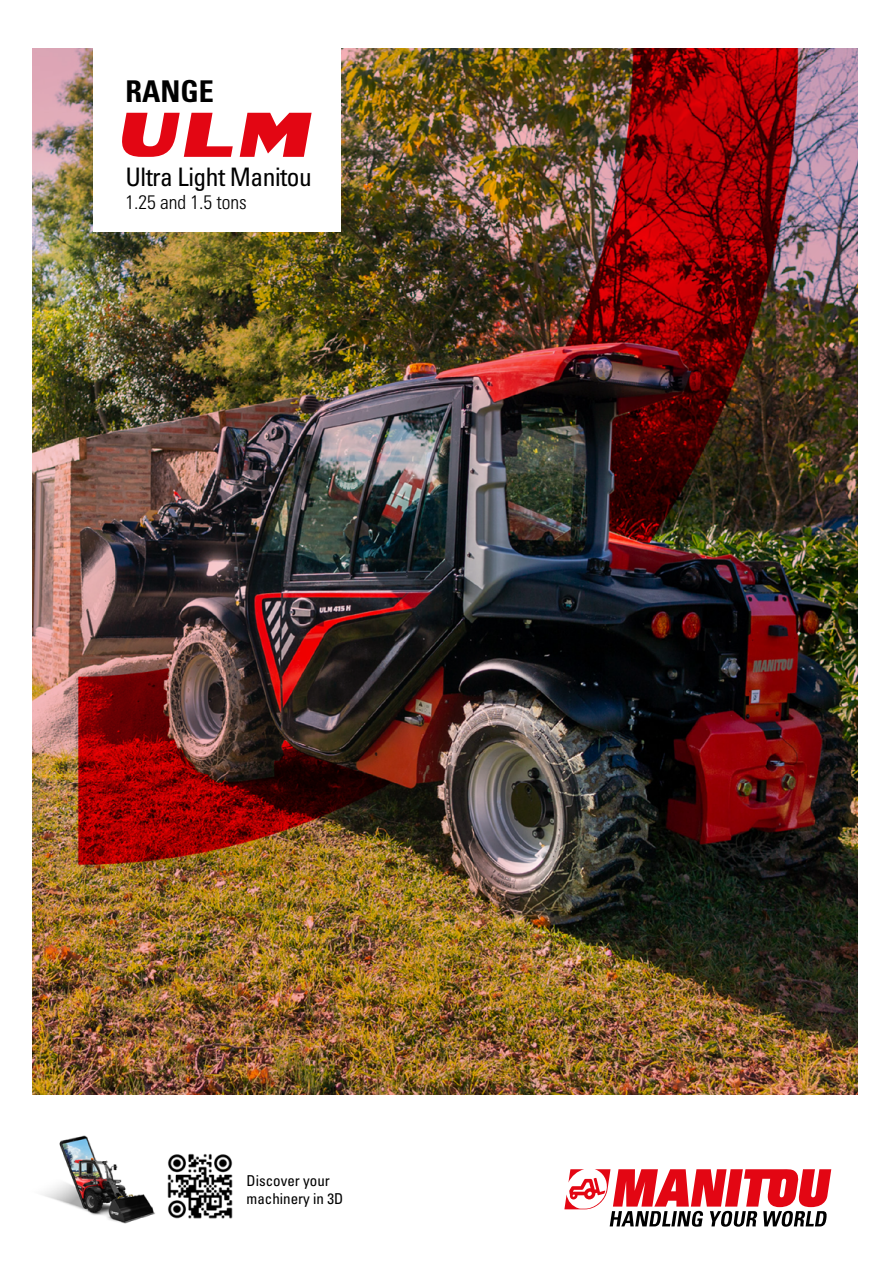
<style>
.page{position:relative;width:893px;height:1263px;background:#fff}
.page>*{position:absolute;margin:0;border:0;box-sizing:border-box;transform-origin:0 0}
.t1{font:800 63px "Manitou";color:#e30613}
.t2{font:30px "Univers LTCYR 67 Bold Cond";color:#000}
.t3{font:condensed 25.5px "Univers LTCYR 57";letter-spacing:-.02em;color:#000}
.t4{font:19.5px "Univers LTCYR 47 Light Cond";color:#000}
.t5{font:condensed 15px/18px "Univers LTCYR 57";color:#000}
</style>
<div class="page">
<img style="left:33px;top:48px;width:825px;height:1046px">
<svg style="left:564px;top:1169px;width:267px;height:58px"></svg>
<div style="left:94px;top:2px;width:247px;height:230px;background:#fff"></div>
<img style="left:42px;top:1135px;width:113px;height:89px">
<img style="left:167px;top:1153px;width:66px;height:66px">
<h2 class="t2" style="left:125px;top:73px;width:90px">RANGE</h2>
<h1 class="t1" style="left:117px;top:113px;width:200px">ULM</h1>
<h3 class="t3" style="left:125px;top:161px;width:188px">Ultra Light Manitou</h3>
<h3 class="t4" style="left:125px;top:189px;width:123px">1.25 and 1.5 tons</h3>
<p class="t5" style="left:247px;top:1172px;width:98px">Discover your machinery in 3D</p>
</div>
